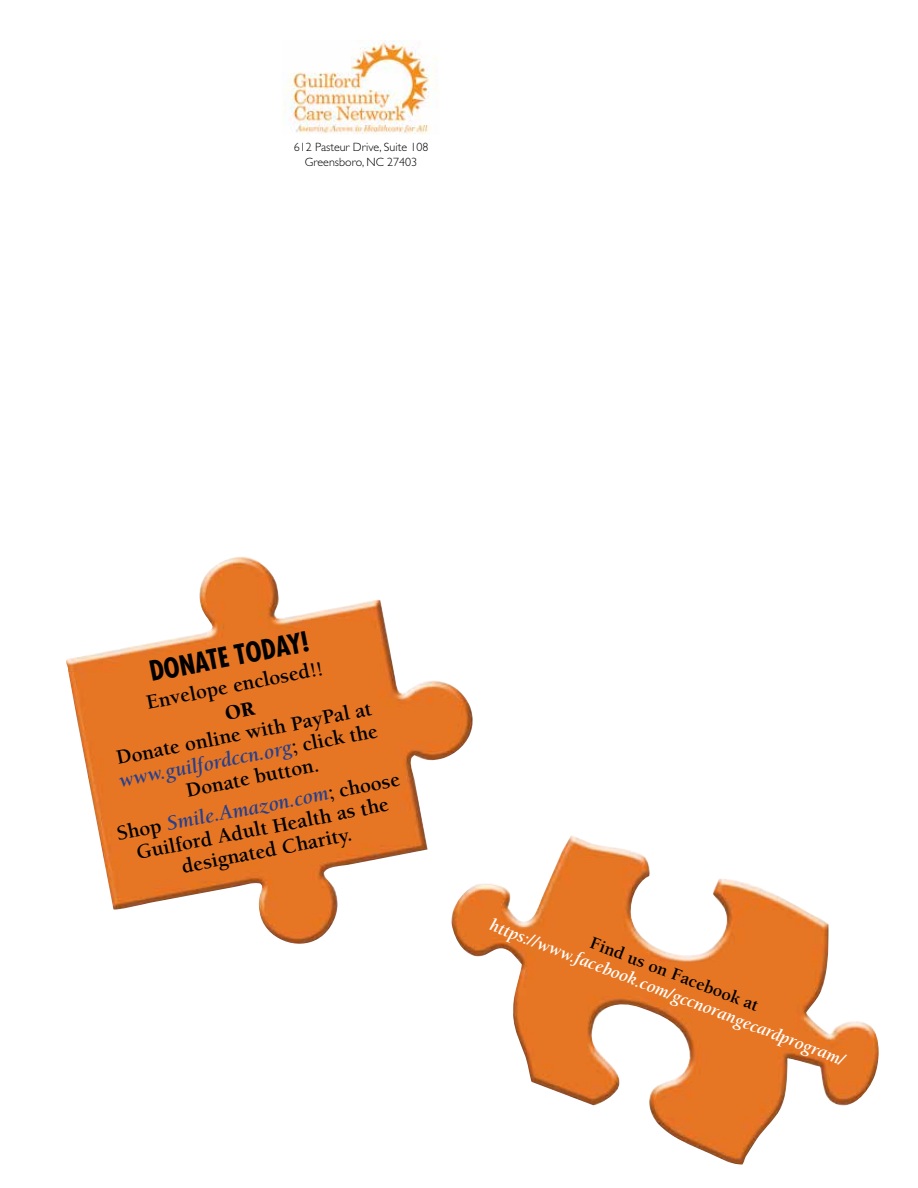
<style>
.page{position:relative;width:918px;height:1188px;background:#fff}
.page>*{position:absolute;margin:0;border:0;box-sizing:border-box;transform-origin:0 0}
.t1{font:700 condensed 27px "Futura Std";color:#000}
.t2{font:700 21px/22.5px "Berkeley";color:#000;text-align:center}
.t3{font:italic 700 18px "Berkeley";color:#fff}
.t4{font:700 18px "Berkeley";color:#000}
.t5{font:300 12px/15px "Gill Sans Std";color:#000;text-align:center}
.s1{font-style:italic;color:#25408f}
</style>
<div class="page">
<img style="left:66px;top:556px;width:407px;height:388px">
<img style="left:283px;top:40px;width:155px;height:95px">
<img style="left:451px;top:835px;width:428px;height:330px">
<svg style="left:225px;top:702px;width:31px;height:19px"></svg>
<p class="t5" style="left:294px;top:139px;width:136px">612 Pasteur Drive, Suite 108<br>Greensboro, NC 27403</p>
<p class="t1" style="left:147px;top:655px;width:163px;rotate:-11deg">DONATE TODAY!</p>
<p class="t2" style="left:145px;top:692px;width:181px;rotate:-11deg">Envelope enclosed!!</p>
<p class="t2" style="left:113px;top:748px;width:265px;rotate:-11deg">Donate online with PayPal at <span class="s1">www.guilfordccn.org</span>; click the<br>Donate button.</p>
<p class="t2" style="left:115px;top:823px;width:290px;rotate:-11deg">Shop <span class="s1">Smile.Amazon.com</span>; choose<br>Guilford Adult Health as the designated Charity.</p>
<p class="t3" style="left:494px;top:915px;width:381px;rotate:21deg">https://www.facebook.com/gccnorangecardprogram/</p>
<p class="t4" style="left:594px;top:933px;width:181px;rotate:21deg">Find us on Facebook at</p>
</div>
